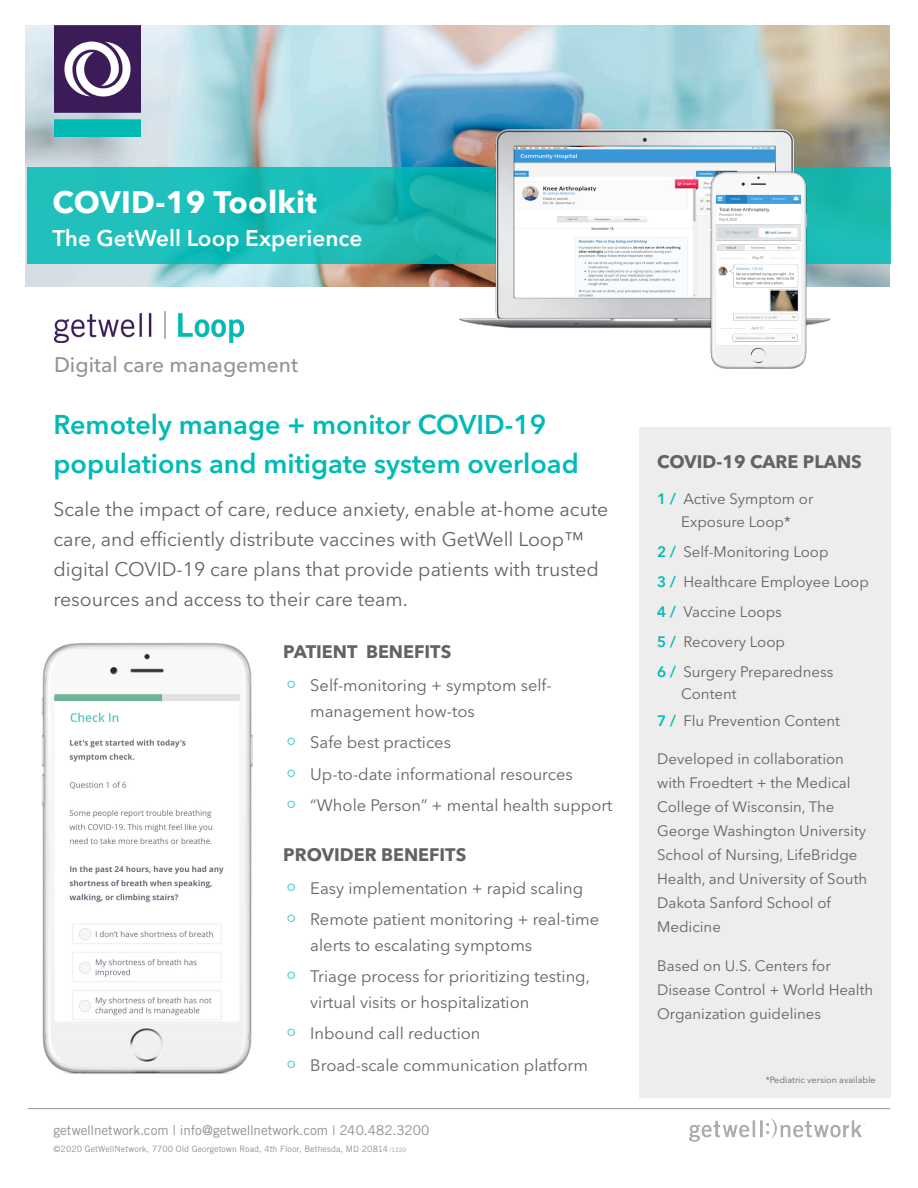
<style>
.page{position:relative;width:918px;height:1188px;background:#fff}
.page>*{position:absolute;margin:0;border:0;box-sizing:border-box;transform-origin:0 0}
.t1{font:700 30.75px "Avenir Next LT Pro";letter-spacing:.01em;color:#fff}
.t2{font:600 27px/39px "Avenir Next LT Pro";color:#00bbb5}
.t3{font:600 22.5px "Avenir Next LT Pro";color:#fff}
.t4{font:500 21px "Avenir Next LT Pro";color:#929497}
.t5{font:19.5px/30px "Avenir Next LT Pro";color:#636366}
.t6{font:700 18px "Avenir Next LT Pro";color:#636366}
.t7{font:16.5px/25.5px "Avenir Next LT Pro";color:#636366}
.t8{font:15px/24px "Avenir Next LT Pro";color:#636366}
.t9{font:13.5px "Trade Gothic LT Std";color:#8e9093}
.t10{font:9px "Avenir Next LT Pro";color:#626467}
.t11{font:8.7px "Trade Gothic LT Std";letter-spacing:.01em;color:#8e9093}
.s1{font-size:6px}
.s2{font-weight:600;color:#00bbb5}
</style>
<div class="page">
<img style="left:26px;top:26px;width:864px;height:261px">
<svg style="left:27px;top:168px;width:864px;height:96px;background:#1bbcb7"></svg>
<img style="left:434px;top:93px;width:425px;height:235px">
<img style="left:692px;top:152px;width:133px;height:217px">
<hr style="left:28px;top:1108px;width:862px;height:1px;background:#929497">
<img style="left:54px;top:312px;width:189px;height:31px">
<div style="left:639px;top:427px;width:252px;height:671px;background:#ededed"></div>
<img style="left:27px;top:643px;width:267px;height:467px">
<img style="left:690px;top:1118px;width:175px;height:24px">
<img style="left:54px;top:26px;width:87px;height:110px">
<svg style="left:288px;top:681px;width:6px;height:8px"></svg>
<svg style="left:288px;top:738px;width:6px;height:8px"></svg>
<svg style="left:288px;top:769px;width:6px;height:8px"></svg>
<svg style="left:288px;top:801px;width:6px;height:8px"></svg>
<svg style="left:288px;top:883px;width:6px;height:8px"></svg>
<svg style="left:288px;top:915px;width:6px;height:8px"></svg>
<svg style="left:288px;top:972px;width:6px;height:8px"></svg>
<svg style="left:288px;top:1029px;width:6px;height:8px"></svg>
<svg style="left:288px;top:1060px;width:6px;height:8px"></svg>
<p class="t1" style="left:52px;top:183px;width:266px">COVID-19 Toolkit</p>
<p class="t3" style="left:52px;top:225px;width:311px">The GetWell Loop Experience</p>
<p class="t4" style="left:54px;top:352px;width:246px">Digital care management</p>
<p class="t2" style="left:54px;top:405px;width:527px">Remotely manage + monitor COVID-19 populations and mitigate system overload</p>
<p class="t5" style="left:54px;top:494px;width:556px">Scale the impact of care, reduce anxiety, enable at-home acute care, and efficiently distribute vaccines with GetWell Loop™ digital COVID-19 care plans that provide patients with trusted resources and access to their care team.</p>
<p class="t6" style="left:283px;top:641px;width:170px">PATIENT BENEFITS</p>
<p class="t7" style="left:310px;top:673px;width:243px">Self-monitoring + symptom self&shy;management how-tos</p>
<p class="t7" style="left:310px;top:730px;width:142px">Safe best practices</p>
<p class="t7" style="left:310px;top:761px;width:264px">Up-to-date informational resources</p>
<p class="t7" style="left:310px;top:793px;width:304px">“Whole Person” + mental health support</p>
<p class="t6" style="left:283px;top:844px;width:185px">PROVIDER BENEFITS</p>
<p class="t7" style="left:310px;top:875px;width:275px">Easy implementation + rapid scaling</p>
<p class="t7" style="left:310px;top:907px;width:291px">Remote patient monitoring + real-time alerts to escalating symptoms</p>
<p class="t7" style="left:310px;top:964px;width:281px">Triage process for prioritizing testing, virtual visits or hospitalization</p>
<p class="t7" style="left:310px;top:1021px;width:172px">Inbound call reduction</p>
<p class="t7" style="left:310px;top:1052px;width:279px">Broad-scale communication platform</p>
<p class="t9" style="left:54px;top:1122px;width:378px">getwellnetwork.com | info@getwellnetwork.com | 240.482.3200</p>
<p class="t11" style="left:54px;top:1143px;width:354px">©2020 GetWellNetwork, 7700 Old Georgetown Road, 4th Floor, Bethesda, MD 20814 <span class="s1">/1220</span></p>
<p class="t6" style="left:657px;top:451px;width:206px">COVID-19 CARE PLANS</p>
<p class="t8" style="left:657px;top:487px;width:158px"><span class="s2">1 /</span> Active Symptom or</p>
<p class="t8" style="left:681px;top:510px;width:111px">Exposure Loop*</p>
<p class="t8" style="left:657px;top:540px;width:173px"><span class="s2">2 /</span> Self-Monitoring Loop</p>
<p class="t8" style="left:657px;top:570px;width:213px"><span class="s2">3 /</span> Healthcare Employee Loop</p>
<p class="t8" style="left:657px;top:600px;width:126px"><span class="s2">4 /</span> Vaccine Loops</p>
<p class="t8" style="left:657px;top:630px;width:129px"><span class="s2">5 /</span> Recovery Loop</p>
<p class="t8" style="left:657px;top:660px;width:178px"><span class="s2">6 /</span> Surgery Preparedness</p>
<p class="t8" style="left:681px;top:682px;width:57px">Content</p>
<p class="t8" style="left:657px;top:709px;width:184px"><span class="s2">7 /</span> Flu Prevention Content</p>
<p class="t8" style="left:657px;top:747px;width:211px">Developed in collaboration with Froedtert + the Medical<br>College of Wisconsin, The<br>George Washington University<br>School of Nursing, LifeBridge<br>Health, and University of South<br>Dakota Sanford School of<br>Medicine</p>
<p class="t8" style="left:657px;top:954px;width:218px">Based on U.S. Centers for<br>Disease Control + World Health<br>Organization guidelines</p>
<p class="t10" style="left:766px;top:1074px;width:111px">*Pediatric version available</p>
</div>
